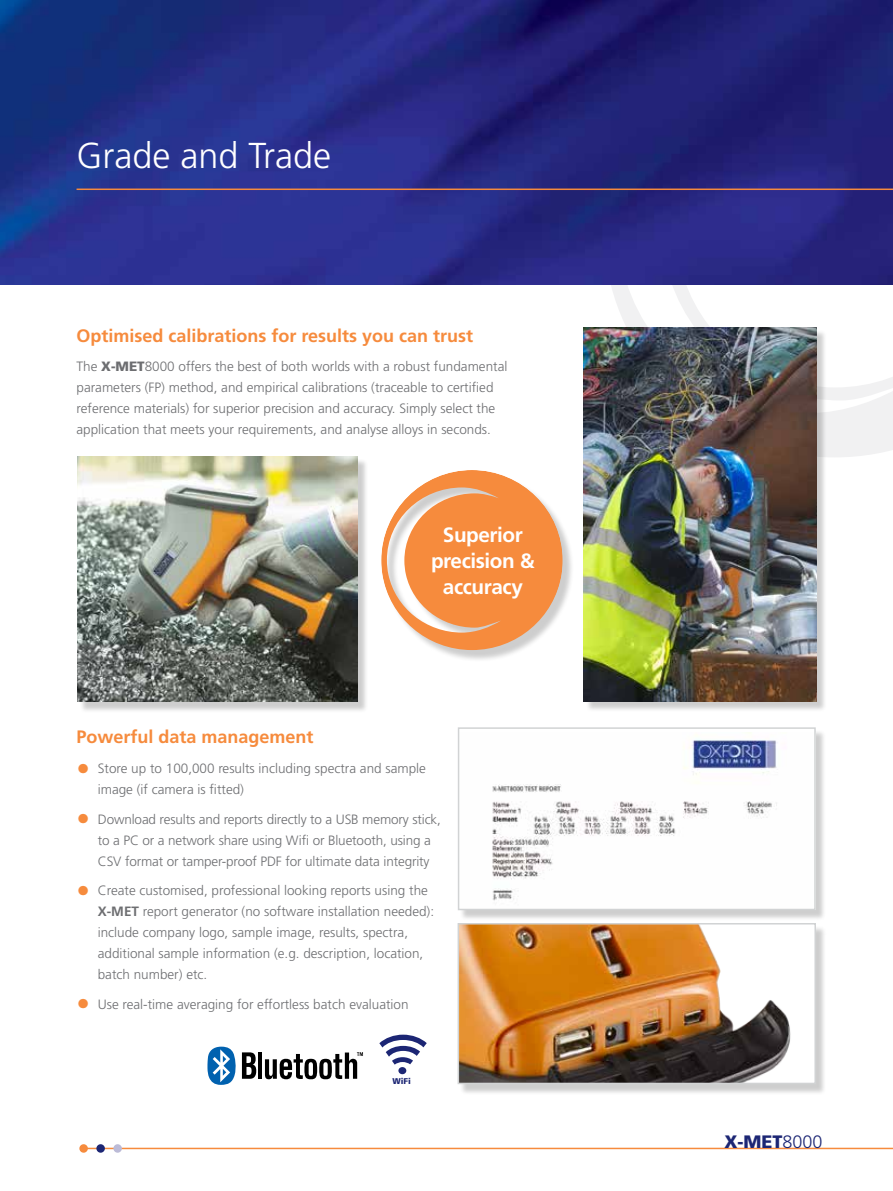
<style>
.page{position:relative;width:893px;height:1191px;background:#fff}
.page>*{position:absolute;margin:0;border:0;box-sizing:border-box;transform-origin:0 0}
.t1{font:300 36px "Frutiger";color:#fff}
.t2{font:700 20.7px/26px "Frutiger";letter-spacing:-.02em;color:#fff;text-align:center}
.t3{font:700 18px "Frutiger";color:#f68b3d}
.t4{font:900 18px "Frutiger";color:#1c2674}
.t5{font:300 13.5px/21px "Frutiger";color:#6d6e71}
.t6{font:900 8.4px "Frutiger";color:#1c2674}
.s1{font-weight:900}
.s2{font-size:27px;color:#f68b3d}
.s3{font-weight:700}
.s4{font-weight:300}
</style>
<div class="page">
<svg style="left:611px;top:285px;width:282px;height:172px"></svg>
<img style="left:0;top:0;width:893px;height:285px">
<hr style="left:77px;top:188px;width:816px;height:2px;background:#f68b3d">
<div style="left:79px;top:458px;width:289px;height:255px;background:#000;opacity:.2"></div>
<img style="left:77px;top:456px;width:280px;height:246px">
<hr style="left:83px;top:1147px;width:810px;height:2px;background:#f68b3d">
<div style="left:79px;top:1144px;width:9px;height:8px;background:#f68b3d;border-radius:50%"></div>
<div style="left:96px;top:1144px;width:9px;height:8px;background:#1c2674;border-radius:50%"></div>
<div style="left:113px;top:1144px;width:9px;height:8px;background:#bcbbd7;border-radius:50%"></div>
<div style="left:586px;top:329px;width:242px;height:383px;background:#000;opacity:.2"></div>
<img style="left:584px;top:327px;width:232px;height:375px">
<div style="left:384px;top:472px;width:191px;height:190px;background:#000;opacity:.2"></div>
<svg style="left:381px;top:470px;width:182px;height:180px"></svg>
<hr style="left:258px;top:1052px;width:4px;height:26px;background:#000">
<svg style="left:265px;top:1052px;width:98px;height:27px"></svg>
<svg style="left:207px;top:1046px;width:49px;height:38px"></svg>
<div style="left:398px;top:1067px;width:8px;height:7px;background:#1c2674;border-radius:50%"></div>
<svg style="left:379px;top:1034px;width:48px;height:30px"></svg>
<div style="left:459px;top:924px;width:368px;height:170px;background:#000;opacity:.2"></div>
<img style="left:461px;top:926px;width:352px;height:155px">
<div style="left:458px;top:923px;width:358px;height:161px;border:2px solid #d1d3d4"></div>
<div style="left:459px;top:729px;width:368px;height:192px;background:#000;opacity:.2"></div>
<img style="left:461px;top:732px;width:352px;height:175px">
<div style="left:458px;top:727px;width:358px;height:183px;border:2px solid #d1d3d4"></div>
<h1 class="t1" style="left:77px;top:135px;width:256px">Grade and Trade</h1>
<h3 class="t3" style="left:77px;top:325px;width:398px">Optimised calibrations for results you can trust</h3>
<p class="t5" style="left:77px;top:356px;width:432px">The <span class="s1">X-MET</span>8000 offers the best of both worlds with a robust fundamental parameters (FP) method, and empirical calibrations (traceable to certified reference materials) for superior precision and accuracy. Simply select the application that meets your requirements, and analyse alloys in seconds.</p>
<h2 class="t2" style="left:431px;top:521px;width:105px">Superior precision &amp; accuracy</h2>
<h3 class="t3" style="left:77px;top:726px;width:239px">Powerful data management</h3>
<p class="t5" style="left:98px;top:758px;width:330px;text-indent:-21px"><span class="s2">•</span> Store up to 100,000 results including spectra and sample image (if camera is fitted)</p>
<p class="t5" style="left:98px;top:808px;width:345px;text-indent:-21px"><span class="s2">•</span> Download results and reports directly to a USB memory stick, to a PC or a network share using Wifi or Bluetooth, using a<br>CSV format or tamper-proof PDF for ultimate data integrity</p>
<p class="t5" style="left:98px;top:880px;width:338px;text-indent:-21px"><span class="s2">•</span> Create customised, professional looking reports using the <span class="s3">X-MET</span> report generator (no software installation needed): include company logo, sample image, results, spectra, additional sample information (e.g. description, location, batch number) etc.</p>
<p class="t5" style="left:77px;top:993px;width:334px"><span class="s2">•</span> Use real-time averaging for effortless batch evaluation</p>
<p class="t6" style="left:392px;top:1076px;width:20px">WiFi</p>
<h3 class="t4" style="left:724px;top:1130px;width:100px">X-MET<span class="s4">8000</span></h3>
</div>
